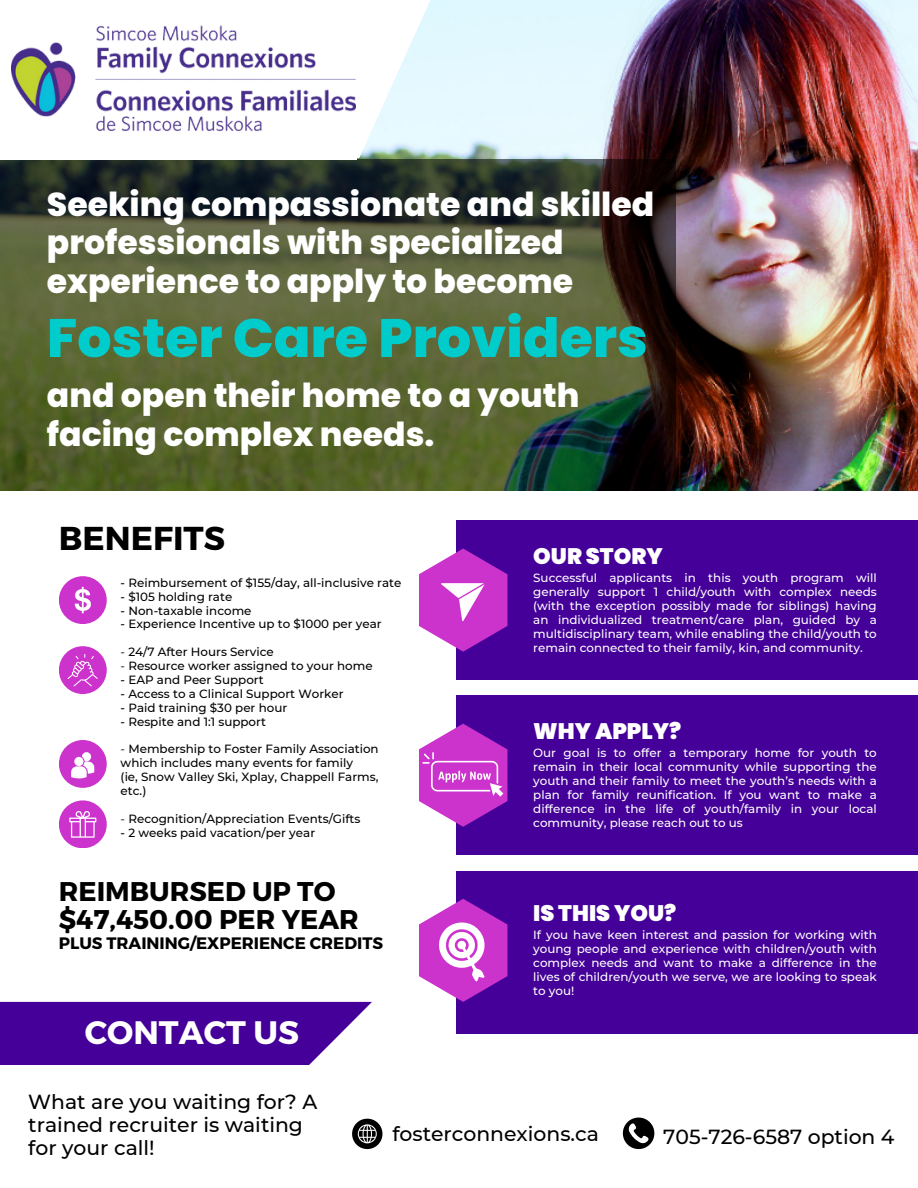
<style>
.page{position:relative;width:918px;height:1188px;background:#fff}
.page>*{position:absolute;margin:0;border:0;box-sizing:border-box;transform-origin:0 0}
.t1{font:800 54px "Poppins";color:#0cc}
.t2{font:800 33px/38.2px "Poppins";color:#fff}
.t3{font:700 33px "Montserrat";color:#000}
.t4{font:700 32.4px "Montserrat";color:#fff}
.t5{font:700 27px/28.3px "Montserrat";color:#000}
.t6{font:900 22.5px "Poppins";color:#fff}
.t7{font:500 20.4px/23.2px "Montserrat";color:#000}
.t8{font:700 16.5px "Montserrat";color:#000}
.t9{font:500 11.85px/14px "Montserrat";color:#fff;text-align:justify}
.t10{font:500 11.85px/14px "Montserrat";color:#000}
.s1{font-weight:400}
</style>
<div class="page">
<img style="left:433px;top:0;width:485px;height:490px">
<div style="left:456px;top:521px;width:462px;height:159px;background:#409"></div>
<div style="left:456px;top:696px;width:462px;height:159px;background:#409"></div>
<div style="left:456px;top:871px;width:462px;height:162px;background:#409"></div>
<svg style="left:352px;top:1119px;width:30px;height:30px"></svg>
<svg style="left:623px;top:1118px;width:31px;height:31px"></svg>
<svg style="left:0;top:1002px;width:372px;height:63px;background:#5315a1"></svg>
<div style="left:59px;top:576px;width:48px;height:48px;background:#c3c;border-radius:50%"></div>
<div style="left:59px;top:646px;width:48px;height:48px;background:#c3c;border-radius:50%"></div>
<svg style="left:0;top:159px;width:675px;height:331px;background:#4a5330"></svg>
<div style="left:59px;top:740px;width:48px;height:48px;background:#c3c;border-radius:50%"></div>
<svg style="left:419px;top:549px;width:88px;height:103px"></svg>
<svg style="left:419px;top:899px;width:88px;height:103px"></svg>
<svg style="left:357px;top:0;width:76px;height:159px"></svg>
<img style="left:12px;top:25px;width:344px;height:106px">
<svg style="left:75px;top:587px;width:16px;height:26px"></svg>
<div style="left:59px;top:800px;width:48px;height:48px;background:#c3c;border-radius:50%"></div>
<svg style="left:71px;top:752px;width:23px;height:26px"></svg>
<svg style="left:68px;top:654px;width:30px;height:32px"></svg>
<svg style="left:69px;top:811px;width:27px;height:27px"></svg>
<svg style="left:419px;top:724px;width:88px;height:103px"></svg>
<p class="t2" style="left:47px;top:185px;width:609px">Seeking compassionate and skilled professionals with specialized experience to apply to become</p>
<p class="t1" style="left:47px;top:300px;width:602px">Foster Care Providers</p>
<p class="t2" style="left:47px;top:377px;width:534px">and open their home to a youth facing complex needs.</p>
<p class="t3" style="left:59px;top:517px;width:168px">BENEFITS</p>
<p class="t10" style="left:121px;top:576px;width:282px">- Reimbursement of $155/day, all-inclusive rate</p>
<p class="t10" style="left:121px;top:589px;width:113px">- $105 holding rate</p>
<p class="t10" style="left:121px;top:603px;width:132px">- Non-taxable income</p>
<p class="t10" style="left:121px;top:617px;width:263px">- Experience Incentive up to $1000 per year</p>
<p class="t10" style="left:121px;top:645px;width:155px"><span class="s1">-</span> 24/7 After Hours Service</p>
<p class="t10" style="left:121px;top:659px;width:254px"><span class="s1">-</span> Resource worker assigned to your home</p>
<p class="t10" style="left:121px;top:673px;width:145px">- EAP and Peer Support</p>
<p class="t10" style="left:121px;top:687px;width:225px">- Access to a Clinical Support Worker</p>
<p class="t10" style="left:121px;top:700px;width:168px">- Paid training $30 per hour</p>
<p class="t10" style="left:121px;top:714px;width:147px">- Respite and 1:1 support</p>
<p class="t10" style="left:121px;top:742px;width:260px"><span class="s1">-</span> Membership to Foster Family Association which includes many events for family</p>
<p class="t10" style="left:121px;top:770px;width:259px">(ie, Snow Valley Ski, Xplay, Chappell Farms, etc.)</p>
<p class="t10" style="left:121px;top:812px;width:241px"><span class="s1">-</span> Recognition/Appreciation Events/Gifts</p>
<p class="t10" style="left:121px;top:825px;width:196px">- 2 weeks paid vacation/per year</p>
<p class="t5" style="left:59px;top:876px;width:301px">REIMBURSED UP TO $47,450.00 PER YEAR</p>
<p class="t8" style="left:59px;top:933px;width:326px">PLUS TRAINING/EXPERIENCE CREDITS</p>
<p class="t4" style="left:85px;top:1011px;width:216px">CONTACT US</p>
<p class="t6" style="left:533px;top:540px;width:131px">OUR STORY</p>
<p class="t9" style="left:533px;top:571px;width:345px">Successful applicants in this youth program will generally support 1 child/youth with complex needs (with the exception possibly made for siblings) having an individualized treatment/care plan, guided by a multidisciplinary team, while enabling the child/youth to remain connected to their family, kin, and community.</p>
<p class="t6" style="left:533px;top:715px;width:149px">WHY APPLY?</p>
<p class="t9" style="left:533px;top:746px;width:345px">Our goal is to offer a temporary home for youth to remain in their local community while supporting the youth and their family to meet the youth’s needs with a plan for family reunification. If you want to make a difference in the life of youth/family in your local community, please reach out to us</p>
<p class="t6" style="left:533px;top:897px;width:145px">IS THIS YOU?</p>
<p class="t9" style="left:533px;top:928px;width:345px">If you have keen interest and passion for working with young people and experience with children/youth with complex needs and want to make a difference in the lives of children/youth we serve, we are looking to speak to you!</p>
<p class="t7" style="left:28px;top:1090px;width:291px">What are you waiting for? A trained recruiter is waiting for your call!</p>
<p class="t7" style="left:392px;top:1122px;width:208px">fosterconnexions.ca</p>
<p class="t7" style="left:663px;top:1125px;width:233px">705-726-6587 option 4</p>
</div>
